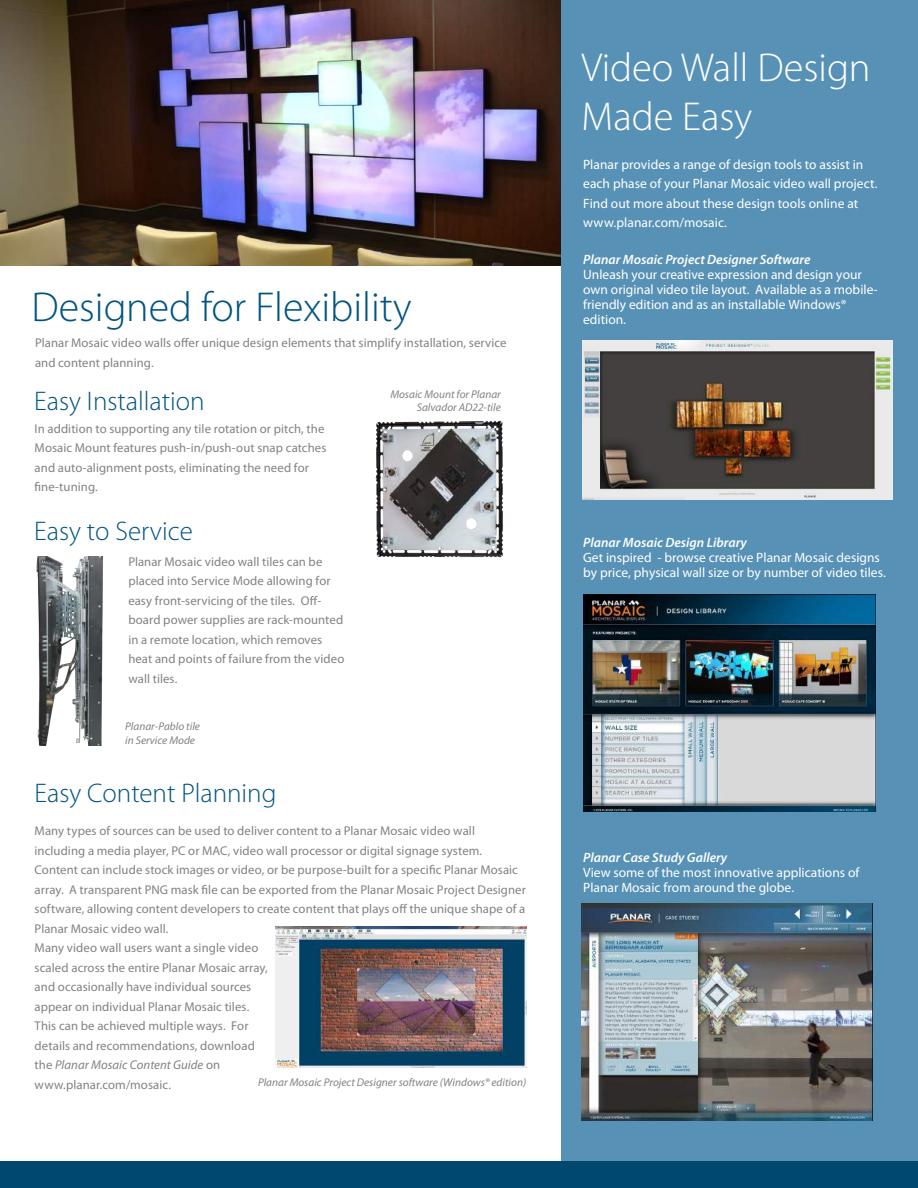
<style>
.page{position:relative;width:918px;height:1188px;background:#fff}
.page>*{position:absolute;margin:0;border:0;box-sizing:border-box;transform-origin:0 0}
.t1{font:300 42px "Myriad Pro";color:#005480}
.t2{font:300 40.5px/48.6px "Myriad Pro";color:#fff}
.t3{font:300 27px "Myriad Pro";color:#005480}
.t4{font:13.5px/15px "Myriad Pro";color:#fff}
.t5{font:italic 600 13.5px "Myriad Pro";color:#fff}
.t6{font:12.75px/19.5px "Myriad Pro";letter-spacing:.005em;color:#808285}
.t7{font:italic 11.25px/13.5px "Myriad Pro";color:#808285;text-align:right}
.s1{font-style:italic}
</style>
<div class="page">
<img style="left:0;top:0;width:562px;height:266px">
<div style="left:0;top:1161px;width:918px;height:27px;background:#00486e"></div>
<div style="left:562px;top:0;width:356px;height:1161px;background:#5792b6"></div>
<img style="left:375px;top:420px;width:128px;height:138px">
<img style="left:36px;top:556px;width:67px;height:189px">
<img style="left:275px;top:926px;width:251px;height:142px">
<img style="left:583px;top:595px;width:292px;height:216px">
<img style="left:582px;top:904px;width:290px;height:216px">
<img style="left:582px;top:340px;width:311px;height:160px">
<h1 class="t1" style="left:32px;top:284px;width:382px">Designed for Flexibility</h1>
<p class="t6" style="left:35px;top:334px;width:473px">Planar Mosaic video walls offer unique design elements that simplify installation, service and content planning.</p>
<h3 class="t3" style="left:34px;top:386px;width:172px">Easy Installation</h3>
<p class="t6" style="left:35px;top:419px;width:293px">In addition to supporting any tile rotation or pitch, the Mosaic Mount features push-in/push-out snap catches and auto-alignment posts, eliminating the need for fine-tuning.</p>
<h3 class="t3" style="left:34px;top:517px;width:160px">Easy to Service</h3>
<p class="t6" style="left:128px;top:552px;width:218px">Planar Mosaic video wall tiles can be placed into Service Mode allowing for easy front-servicing of the tiles. Off&shy;board power supplies are rack-mounted in a remote location, which removes heat and points of failure from the video wall tiles.</p>
<p class="t7" style="left:125px;top:719px;width:76px;text-align:left">Planar-Pablo tile in Service Mode</p>
<h3 class="t3" style="left:35px;top:778px;width:243px">Easy Content Planning</h3>
<p class="t7" style="left:390px;top:387px;width:112px">Mosaic Mount for Planar<br>Salvador AD22-tile</p>
<p class="t6" style="left:35px;top:822px;width:493px">Many types of sources can be used to deliver content to a Planar Mosaic video wall including a media player, PC or MAC, video wall processor or digital signage system.<br>Content can include stock images or video, or be purpose-built for a specific Planar Mosaic array. A transparent PNG mask file can be exported from the Planar Mosaic Project Designer software, allowing content developers to create content that plays off the unique shape of a Planar Mosaic video wall.<br>Many video wall users want a single video<br>scaled across the entire Planar Mosaic array,<br>and occasionally have individual sources<br>appear on individual Planar Mosaic tiles.<br>This can be achieved multiple ways. For<br>details and recommendations, download<br>the <span class="s1">Planar Mosaic Content Guide</span> on<br>www.planar.com/mosaic.</p>
<p class="t7" style="left:258px;top:1076px;width:270px">Planar Mosaic Project Designer software (Windows® edition)</p>
<h2 class="t2" style="left:582px;top:44px;width:290px">Video Wall Design<br>Made Easy</h2>
<p class="t4" style="left:583px;top:155px;width:296px;line-height:19.5px">Planar provides a range of design tools to assist in each phase of your Planar Mosaic video wall project.<br>Find out more about these design tools online at www.planar.com/mosaic.</p>
<p class="t5" style="left:583px;top:251px;width:229px">Planar Mosaic Project Designer Software</p>
<p class="t4" style="left:583px;top:267px;width:296px">Unleash your creative expression and design your own original video tile layout. Available as a mobile&shy;friendly edition and as an installable Windows® edition.</p>
<p class="t5" style="left:583px;top:534px;width:165px">Planar Mosaic Design Library</p>
<p class="t4" style="left:583px;top:550px;width:304px">Get inspired - browse creative Planar Mosaic designs by price, physical wall size or by number of video tiles.</p>
<p class="t5" style="left:583px;top:849px;width:146px">Planar Case Study Gallery</p>
<p class="t4" style="left:583px;top:865px;width:278px">View some of the most innovative applications of<br>Planar Mosaic from around the globe.</p>
</div>
